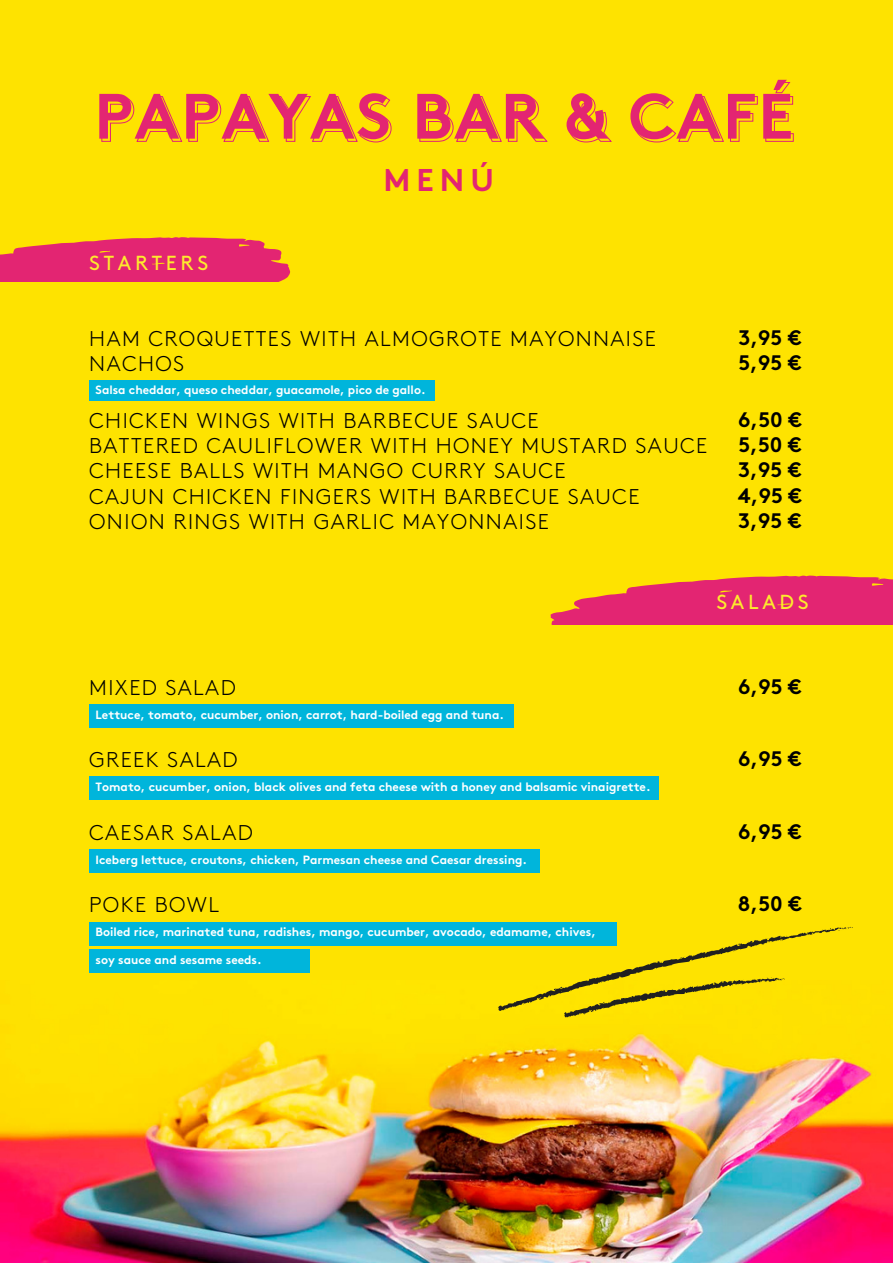
<style>
.page{position:relative;width:893px;height:1264px;background:#fff}
.page>*{position:absolute;margin:0;border:0;box-sizing:border-box;transform-origin:0 0}
.t1{font:700 63.9px "Brown";letter-spacing:.03em;color:#e32572}
.t2{font:700 31.5px "Brown";color:#e32572}
.t3{font:300 21.3px "Brown";letter-spacing:.065em;color:#000}
.t4{font:700 21px/25px "Brown";color:#000}
.t5{font:20.25px "Brown";letter-spacing:.185em;color:#fdeb2d}
.t6{font:700 12px "Brown";color:#fff}
</style>
<div class="page">
<div style="left:0;top:0;width:892px;height:1262px;background:#fee300"></div>
<div style="left:89px;top:381px;width:345px;height:20px;background:#00b5db"></div>
<svg style="left:0;top:237px;width:290px;height:44px;background:#e63d63"></svg>
<svg style="left:550px;top:575px;width:342px;height:49px"></svg>
<div style="left:89px;top:704px;width:425px;height:24px;background:#00b5db"></div>
<div style="left:89px;top:776px;width:570px;height:24px;background:#00b5db"></div>
<div style="left:89px;top:849px;width:451px;height:24px;background:#00b5db"></div>
<div style="left:89px;top:921px;width:527px;height:24px;background:#00b5db"></div>
<div style="left:89px;top:949px;width:220px;height:23px;background:#00b5db"></div>
<img style="left:0;top:1017px;width:892px;height:245px">
<svg style="left:497px;top:926px;width:355px;height:91px"></svg>
<svg style="left:101px;top:82px;width:692px;height:61px"></svg>
<h1 class="t1" style="left:94px;top:93px;width:700px">PAPAYAS BAR &amp; CAFÉ</h1>
<h2 class="t2" style="left:383px;top:169px;width:112px">MENÚ</h2>
<h3 class="t5" style="left:89px;top:255px;width:120px">STARTERS</h3>
<h3 class="t3" style="left:89px;top:330px;width:568px">HAM CROQUETTES WITH ALMOGROTE MAYONNAISE</h3>
<h3 class="t4" style="left:738px;top:327px;width:65px">3,95 €<br>5,95 €</h3>
<h3 class="t3" style="left:89px;top:355px;width:96px">NACHOS</h3>
<p class="t6" style="left:96px;top:385px;width:331px">Salsa cheddar, queso cheddar, guacamole, pico de gallo.</p>
<h3 class="t3" style="left:89px;top:412px;width:451px">CHICKEN WINGS WITH BARBECUE SAUCE</h3>
<h3 class="t4" style="left:738px;top:410px;width:65px">6,50 €</h3>
<h3 class="t3" style="left:89px;top:437px;width:619px">BATTERED CAULIFLOWER WITH HONEY MUSTARD SAUCE</h3>
<h3 class="t4" style="left:738px;top:435px;width:65px">5,50 €</h3>
<h3 class="t3" style="left:89px;top:462px;width:478px">CHEESE BALLS WITH MANGO CURRY SAUCE</h3>
<h3 class="t4" style="left:738px;top:460px;width:65px">3,95 €</h3>
<h3 class="t3" style="left:89px;top:487px;width:551px">CAJUN CHICKEN FINGERS WITH BARBECUE SAUCE</h3>
<h3 class="t4" style="left:737px;top:485px;width:66px">4,95 €</h3>
<h3 class="t3" style="left:89px;top:512px;width:461px">ONION RINGS WITH GARLIC MAYONNAISE</h3>
<h3 class="t4" style="left:738px;top:510px;width:65px">3,95 €</h3>
<h3 class="t5" style="left:716px;top:594px;width:94px">SALADS</h3>
<h3 class="t3" style="left:89px;top:678px;width:148px">MIXED SALAD</h3>
<h3 class="t4" style="left:738px;top:676px;width:65px">6,95 €</h3>
<p class="t6" style="left:95px;top:710px;width:410px">Lettuce, tomato, cucumber, onion, carrot, hard-boiled egg and tuna.</p>
<h3 class="t3" style="left:89px;top:750px;width:150px">GREEK SALAD</h3>
<h3 class="t4" style="left:738px;top:748px;width:65px">6,95 €</h3>
<p class="t6" style="left:95px;top:782px;width:556px">Tomato, cucumber, onion, black olives and feta cheese with a honey and balsamic vinaigrette.</p>
<h3 class="t3" style="left:89px;top:823px;width:165px">CAESAR SALAD</h3>
<h3 class="t4" style="left:738px;top:821px;width:65px">6,95 €</h3>
<p class="t6" style="left:95px;top:855px;width:433px">Iceberg lettuce, croutons, chicken, Parmesan cheese and Caesar dressing.</p>
<h3 class="t3" style="left:89px;top:895px;width:131px">POKE BOWL</h3>
<h3 class="t4" style="left:737px;top:893px;width:66px">8,50 €</h3>
<p class="t6" style="left:95px;top:927px;width:502px">Boiled rice, marinated tuna, radishes, mango, cucumber, avocado, edamame, chives,</p>
<p class="t6" style="left:95px;top:955px;width:168px">soy sauce and sesame seeds.</p>
</div>
